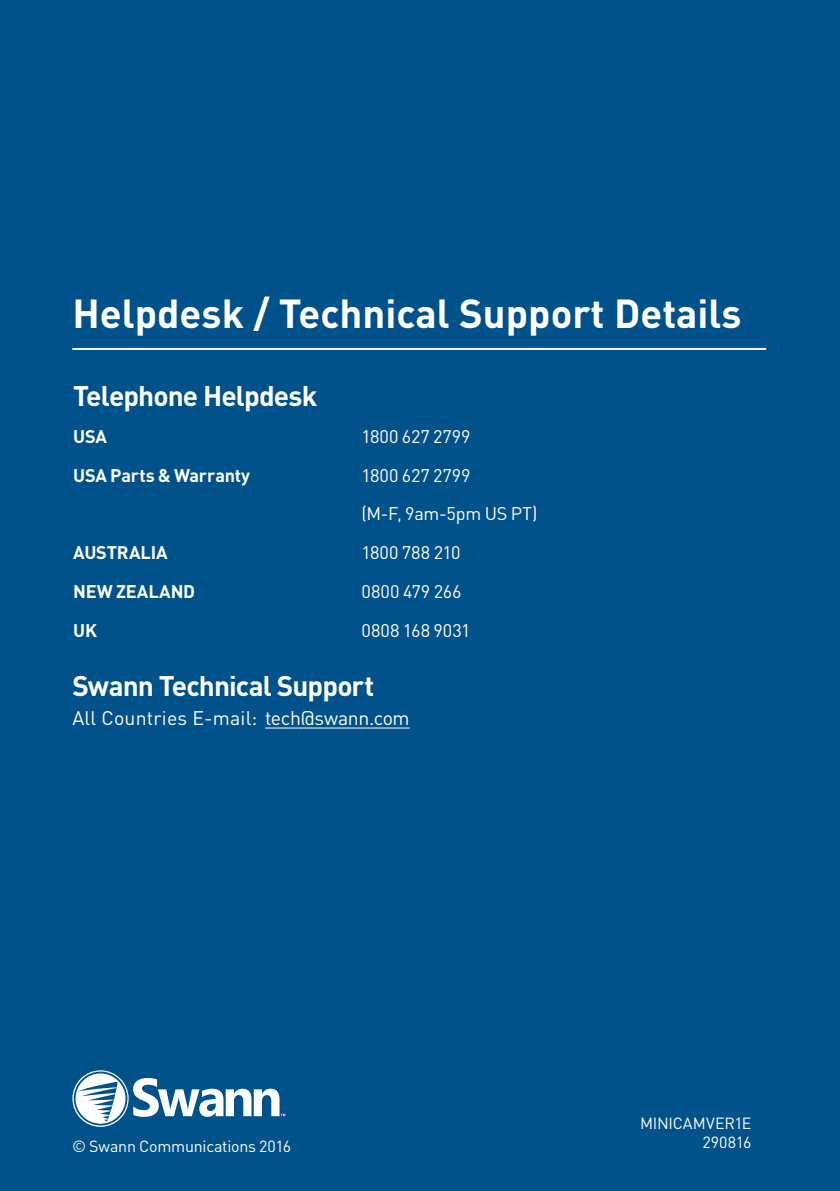
<style>
.page{position:relative;width:840px;height:1191px;background:#fff}
.page>*{position:absolute;margin:0;border:0;box-sizing:border-box;transform-origin:0 0}
.Page_Title_Back{font:700 40px "DIN Pro";color:#fff}
.t1{font:700 28px "DIN Pro";letter-spacing:-.03em;color:#fff}
.t2{font:19.4px "DIN Pro";letter-spacing:.01em;color:#fff}
.t3{font:18px "DIN Pro";letter-spacing:-.005em;color:#fff}
.t4{font:700 18px "DIN Pro";letter-spacing:-.01em;color:#fff}
.t5{font:16px "DIN Pro";letter-spacing:-.015em;color:#fff}
</style>
<div class="page">
<div style="left:0;top:0;width:839px;height:1191px;background:#01518a"></div>
<hr style="left:73px;top:348px;width:692px;height:2px;background:#fff">
<svg style="left:72px;top:1070px;width:213px;height:56px"></svg>
<hr style="left:265px;top:727px;width:144px;height:1px;background:#fff">
<p class="Page_Title_Back" style="left:72px;top:280px;width:670px">Helpdesk / Technical Support Details</p>
<p class="t1" style="left:73px;top:372px;width:245px">Telephone Helpdesk</p>
<p class="t4" style="left:73px;top:421px;width:35px">USA</p>
<p class="t3" style="left:361px;top:422px;width:110px">1800 627 2799</p>
<p class="t4" style="left:73px;top:460px;width:178px">USA Parts &amp; Warranty</p>
<p class="t3" style="left:361px;top:461px;width:110px">1800 627 2799</p>
<p class="t3" style="left:361px;top:500px;width:177px">(M-F, 9am-5pm US PT)</p>
<p class="t4" style="left:73px;top:537px;width:96px">AUSTRALIA</p>
<p class="t3" style="left:361px;top:538px;width:100px">1800 788 210</p>
<p class="t4" style="left:73px;top:576px;width:123px">NEW ZEALAND</p>
<p class="t3" style="left:361px;top:577px;width:101px">0800 479 266</p>
<p class="t4" style="left:73px;top:615px;width:25px">UK</p>
<p class="t3" style="left:361px;top:616px;width:110px">0808 168 9031</p>
<p class="t1" style="left:72px;top:663px;width:303px">Swann Technical Support</p>
<p class="t2" style="left:72px;top:703px;width:338px">All Countries E-mail: tech@swann.com</p>
<p class="t5" style="left:72px;top:1133px;width:221px">© Swann Communications 2016</p>
<p class="t5" style="left:639px;top:1110px;width:113px">MINICAMVER1E</p>
<p class="t5" style="left:702px;top:1129px;width:50px">290816</p>
</div>
